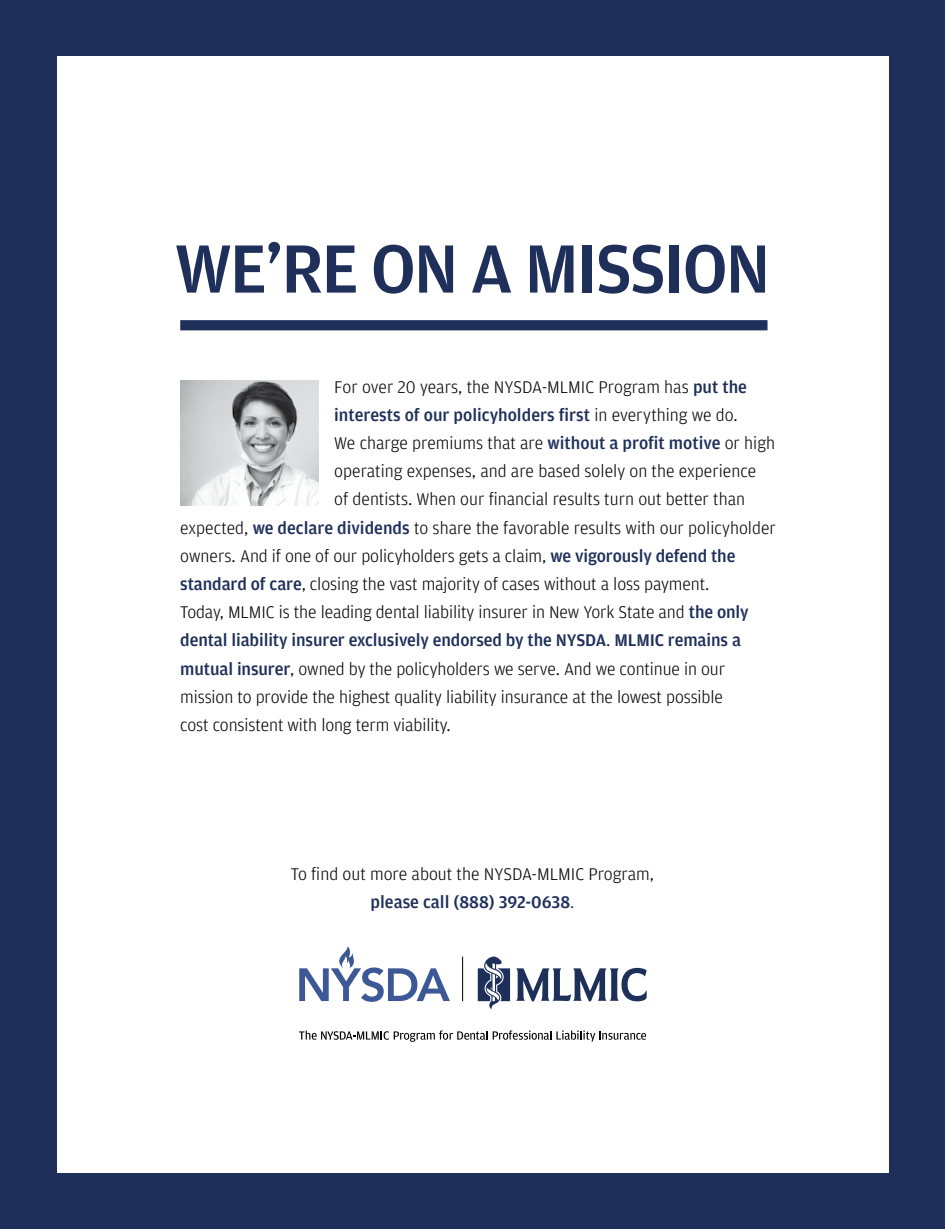
<style>
.page{position:relative;width:945px;height:1229px;background:#fff}
.page>*{position:absolute;margin:0;border:0;box-sizing:border-box;transform-origin:0 0}
.t1{font:500 72.27px "Amplitude";letter-spacing:-.03em;color:#1e305a}
.t2{font:300 17.85px/28.2px "Amplitude";letter-spacing:-.005em;color:#000;text-align:center}
.t3{font:500 17.85px "Amplitude";letter-spacing:-.005em;color:#1e305a}
.s1{font-weight:500;color:#1e305a}
.s2{font-weight:300;color:#000}
.s3{color:#1e305a}
</style>
<div class="page">
<div style="left:0;top:0;width:945px;height:1228px;background:#1e305a"></div>
<div style="left:57px;top:56px;width:831px;height:1116px;background:#fff"></div>
<div style="left:180px;top:320px;width:588px;height:10px;background:#1e305a"></div>
<img style="left:180px;top:380px;width:139px;height:125px">
<hr style="left:462px;top:956px;width:1px;height:45px;background:#000">
<svg style="left:299px;top:946px;width:151px;height:55px"></svg>
<svg style="left:299px;top:1030px;width:347px;height:11px"></svg>
<svg style="left:516px;top:967px;width:131px;height:34px"></svg>
<svg style="left:478px;top:956px;width:32px;height:53px"></svg>
<p class="t1" style="left:175px;top:223px;width:597px">WE’RE ON A MISSION</p>
<p class="t2" style="left:334px;top:372px;width:414px">For over 20 years, the NYSDA-MLMIC Program has <span class="s1">put the</span></p>
<p class="t3" style="left:334px;top:404px;width:405px">interests of our policyholders first <span class="s2">in everything we do.</span></p>
<p class="t2" style="left:334px;top:428px;width:442px">We charge premiums that are <span class="s1">without a profit motive</span> or high</p>
<p class="t2" style="left:334px;top:457px;width:423px">operating expenses, and are based solely on the experience</p>
<p class="t2" style="left:334px;top:485px;width:412px">of dentists. When our financial results turn out better than</p>
<p class="t2" style="left:180px;top:513px;width:597px">expected, <span class="s1">we declare dividends</span> to share the favorable results with our policyholder</p>
<p class="t2" style="left:180px;top:541px;width:557px">owners. And if one of our policyholders gets a claim, <span class="s1">we vigorously defend the</span></p>
<p class="t2" style="left:180px;top:569px;width:531px"><span class="s1">standard of care</span>, closing the vast majority of cases without a loss payment.</p>
<p class="t2" style="left:180px;top:597px;width:570px">Today, MLMIC is the leading dental liability insurer in New York State and <span class="s1">the only</span></p>
<p class="t3" style="left:180px;top:629px;width:562px">dental liability insurer exclusively endorsed by the NYSDA<span class="s2">.</span> MLMIC remains a</p>
<p class="t2" style="left:180px;top:654px;width:546px"><span class="s1">mutual insurer</span>, owned by the policyholders we serve. And we continue in our</p>
<p class="t2" style="left:180px;top:682px;width:544px">mission to provide the highest quality liability insurance at the lowest possible</p>
<p class="t2" style="left:180px;top:710px;width:272px">cost consistent with long term viability.</p>
<p class="t2" style="left:291px;top:859px;width:365px">To find out more about the NYSDA-MLMIC Program, <span class="s1">please call (888) 392-0638</span><span class="s3">.</span></p>
</div>
